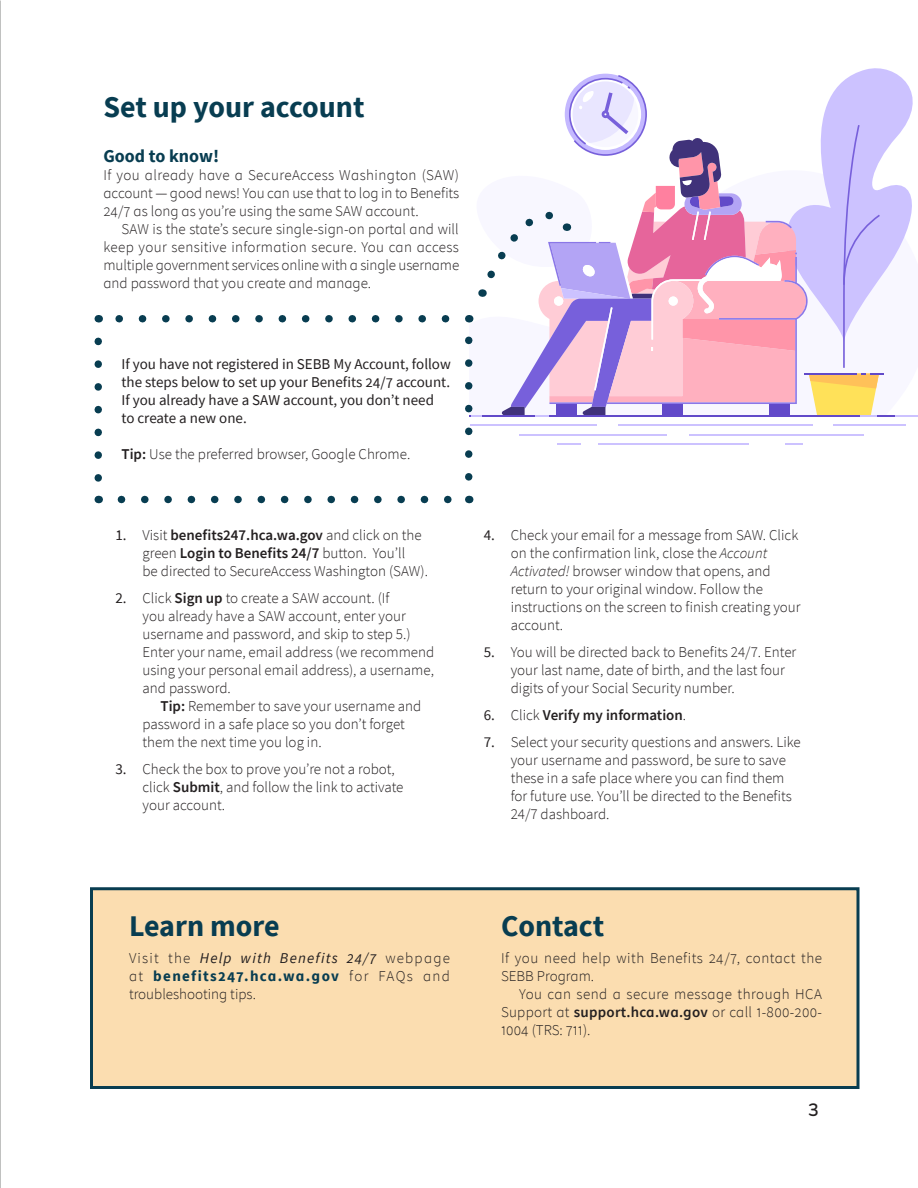
<style>
.page{position:relative;width:918px;height:1188px;background:#fff}
.page>*{position:absolute;margin:0;border:0;box-sizing:border-box;transform-origin:0 0}
.t1{font:700 30px "Source Sans Pro";color:#083d51}
.t2{font:700 18px "Source Sans Pro";color:#083d51}
.t3{font:600 18px "Nunito";color:#231f20}
.t4{font:300 15px/18px "Source Sans Pro";color:#231f20}
.t5{font:15px/18px "Source Sans Pro";color:#231f20}
.t6{font:300 15px/18px "Source Sans Pro";letter-spacing:.035em;color:#231f20}
.t7{font:600 15px "Source Sans Pro";color:#231f20}
.s1{font-weight:600}
.s2{font-weight:400}
.s3{font-style:italic}
.s4{font-weight:300}
.s5{font-weight:400;font-style:italic}
.s6{font-weight:700;color:#083d51}
</style>
<div class="page">
<div style="left:90px;top:887px;width:770px;height:202px;background:#fbddb0;border:3px solid #083d51"></div>
<svg style="left:94px;top:341px;width:8px;height:141px"></svg>
<svg style="left:121px;top:496px;width:331px;height:7px"></svg>
<svg style="left:115px;top:315px;width:331px;height:7px"></svg>
<svg style="left:465px;top:68px;width:453px;height:409px"></svg>
<h1 class="t1" style="left:104px;top:87px;width:263px">Set up your account</h1>
<h2 class="t2" style="left:104px;top:144px;width:117px">Good to know!</h2>
<p class="t4" style="left:104px;top:166px;width:357px;text-align:justify">If you already have a SecureAccess Washington (SAW) account — good news! You can use that to log in to Benefits 24/7 as long as you’re using the same SAW account.</p>
<p class="t4" style="left:104px;top:220px;width:357px;text-align:justify;text-indent:18px">SAW is the state’s secure single-sign-on portal and will keep your sensitive information secure. You can access multiple government services online with a single username and password that you create and manage.</p>
<p class="t5" style="left:121px;top:355px;width:331px">If you have not registered in SEBB My Account, follow the steps below to set up your Benefits 24/7 account.<br>If you already have a SAW account, you don’t need<br>to create a new one.</p>
<p class="t4" style="left:121px;top:445px;width:290px"><span class="s1">Tip:</span> Use the preferred browser, Google Chrome.</p>
<p class="t4" style="left:142px;top:526px;width:287px;text-indent:-27px"><span class="s2">1.</span> Visit <span class="s1">benefits247.hca.wa.gov</span> and click on the green <span class="s1">Login to Benefits 24/7</span> button. You’ll<br>be directed to SecureAccess Washington (SAW).</p>
<p class="t4" style="left:142px;top:589px;width:293px;text-indent:-27px"><span class="s2">2.</span> Click <span class="s1">Sign up</span> to create a SAW account. (If<br>you already have a SAW account, enter your username and password, and skip to step 5.)<br>Enter your name, email address (we recommend using your personal email address), a username, and password.</p>
<p class="t4" style="left:142px;top:697px;width:280px;text-indent:18px"><span class="s1">Tip:</span> Remember to save your username and password in a safe place so you don’t forget them the next time you log in.</p>
<p class="t4" style="left:142px;top:760px;width:262px;text-indent:-27px"><span class="s2">3.</span> Check the box to prove you’re not a robot, click <span class="s1">Submit</span>, and follow the link to activate your account.</p>
<p class="t4" style="left:511px;top:526px;width:291px;text-indent:-27px"><span class="s2">4.</span> Check your email for a message from SAW. Click on the confirmation link, close the <span class="s3">Account Activated!</span> browser window that opens, and return to your original window. Follow the instructions on the screen to finish creating your account.</p>
<p class="t4" style="left:511px;top:643px;width:287px;text-indent:-27px"><span class="s2">5.</span> You will be directed back to Benefits 24/7. Enter your last name, date of birth, and the last four digits of your Social Security number.</p>
<p class="t7" style="left:484px;top:705px;width:204px"><span class="s2">6.</span> <span class="s4">Click</span> Verify my information<span class="s4">.</span></p>
<p class="t4" style="left:511px;top:733px;width:292px;text-indent:-27px"><span class="s2">7.</span> Select your security questions and answers. Like your username and password, be sure to save these in a safe place where you can find them for future use. You’ll be directed to the Benefits 24/7 dashboard.</p>
<h1 class="t1" style="left:129px;top:906px;width:152px">Learn more</h1>
<p class="t4" style="left:129px;top:949px;width:322px;text-align:justify">Visit the <span class="s5">Help with Benefits 24/7</span> webpage at <span class="s6">benefits247.hca.wa.gov</span> for FAQs and troubleshooting tips.</p>
<h1 class="t1" style="left:501px;top:906px;width:105px">Contact</h1>
<p class="t6" style="left:501px;top:949px;width:323px">If you need help with Benefits 24/7, contact the<br>SEBB Program.</p>
<p class="t4" style="left:501px;top:985px;width:323px;text-align:justify;text-indent:18px">You can send a secure message through HCA Support at <span class="s1">support.hca.wa.gov</span> or call 1-800-200- 1004 (TRS: 711).</p>
<p class="t3" style="left:808px;top:1097px;width:12px">3</p>
</div>
